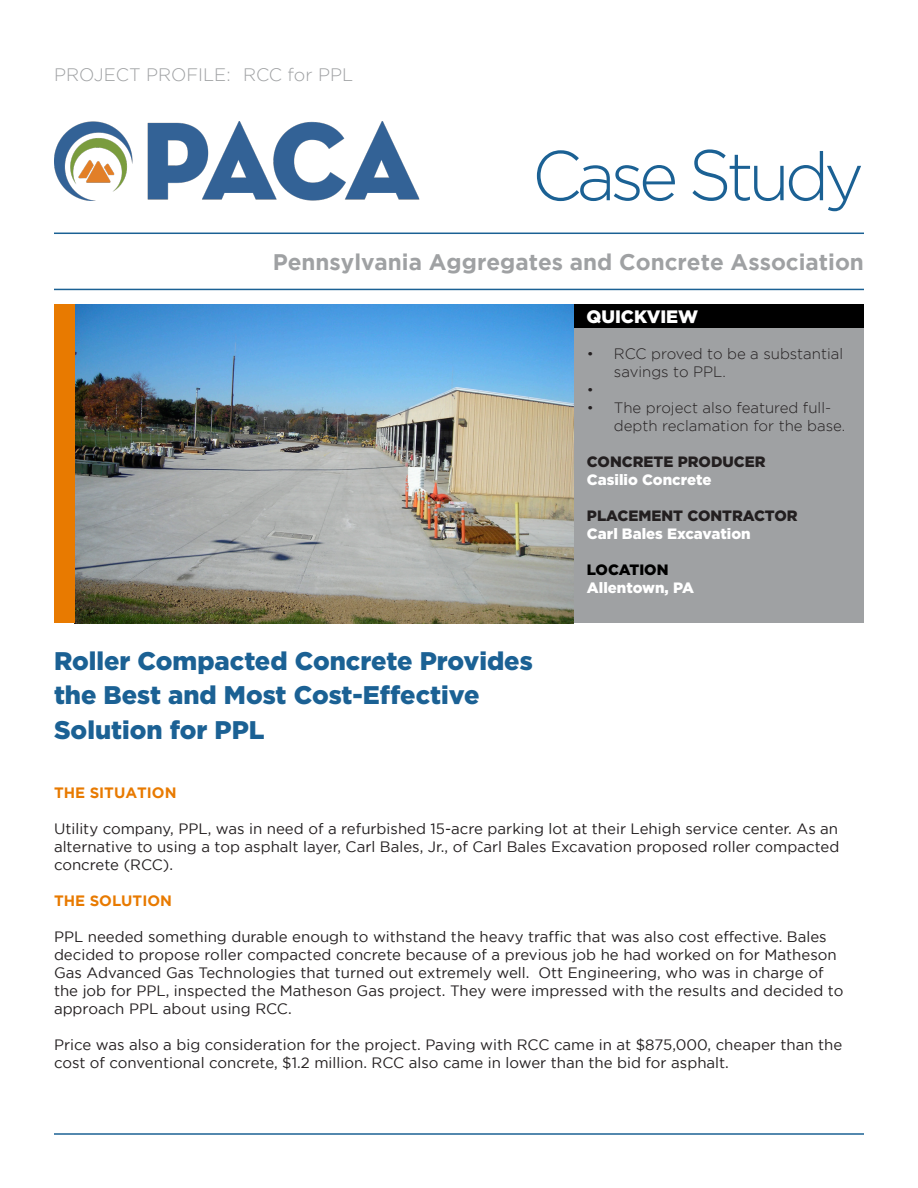
<style>
.page{position:relative;width:918px;height:1188px;background:#fff}
.page>*{position:absolute;margin:0;border:0;box-sizing:border-box;transform-origin:0 0}
.t1{font:300 67.5px "Gotham";letter-spacing:-.075em;color:#1b6194}
.t2{font:900 25.5px/34.5px "Gotham";color:#1b6194}
.t3{font:700 22.5px "Gotham";color:#9fa1a3}
.t4{font:300 18px "Gotham";color:#9fa1a3}
.t5{font:900 18px "Gotham";color:#fff}
.t6{font:15px/18px "Gotham";color:#231f20}
.t7{font:300 15px/18px "Gotham";color:#231f20}
.t8{font:900 15px "Gotham";color:#fff}
.t9{font:900 15px "Gotham";color:#231f20}
.t10{font:700 15px "Gotham";color:#e87a00}
.t11{font:900 15px "Gotham";color:#000}
.s1{font-size:70.2px}
.s2{font-size:71.55px}
</style>
<div class="page">
<img style="left:54px;top:122px;width:365px;height:78px">
<hr style="left:54px;top:233px;width:810px;height:1px;background:#1b6194">
<hr style="left:54px;top:289px;width:810px;height:1px;background:#1b6194">
<hr style="left:54px;top:1133px;width:810px;height:2px;background:#1b6194">
<div style="left:573px;top:305px;width:291px;height:23px;background:#000"></div>
<div style="left:573px;top:328px;width:291px;height:295px;background:#9fa1a3"></div>
<img style="left:75px;top:305px;width:498px;height:318px">
<div style="left:54px;top:305px;width:21px;height:318px;background:#e87a00"></div>
<p class="t4" style="left:54px;top:65px;width:301px">PROJECT PROFILE: RCC for PPL</p>
<h1 class="t1" style="left:532px;top:140px;width:334px"><span class="s1">C</span>ase <span class="s2">S</span>tudy</h1>
<h3 class="t3" style="left:273px;top:249px;width:593px">Pennsylvania Aggregates and Concrete Association</h3>
<p class="t5" style="left:586px;top:306px;width:113px">QUICKVIEW</p>
<p class="t7" style="left:614px;top:345px;width:231px;text-indent:-27px">• RCC proved to be a substantial savings to PPL.</p>
<p class="t7" style="left:587px;top:381px;width:9px">•</p>
<p class="t7" style="left:614px;top:399px;width:233px;text-indent:-27px">• The project also featured full&shy;depth reclamation for the base.</p>
<p class="t9" style="left:587px;top:453px;width:180px">CONCRETE PRODUCER</p>
<p class="t8" style="left:587px;top:471px;width:126px">Casilio Concrete</p>
<p class="t9" style="left:587px;top:507px;width:212px">PLACEMENT CONTRACTOR</p>
<p class="t8" style="left:587px;top:525px;width:165px">Carl Bales Excavation</p>
<p class="t11" style="left:587px;top:561px;width:83px">LOCATION</p>
<p class="t8" style="left:587px;top:579px;width:109px">Allentown, PA</p>
<p class="t2" style="left:54px;top:643px;width:480px">Roller Compacted Concrete Provides the Best and Most Cost-Effective<br>Solution for PPL</p>
<p class="t10" style="left:54px;top:784px;width:124px">THE SITUATION</p>
<p class="t6" style="left:54px;top:820px;width:787px;text-align:justify">Utility company, PPL, was in need of a refurbished 15-acre parking lot at their Lehigh service center. As an alternative to using a top asphalt layer, Carl Bales, Jr., of Carl Bales Excavation proposed roller compacted concrete (RCC).</p>
<p class="t10" style="left:54px;top:892px;width:120px">THE SOLUTION</p>
<p class="t6" style="left:54px;top:928px;width:791px">PPL needed something durable enough to withstand the heavy traffic that was also cost effective. Bales decided to propose roller compacted concrete because of a previous job he had worked on for Matheson Gas Advanced Gas Technologies that turned out extremely well. Ott Engineering, who was in charge of the job for PPL, inspected the Matheson Gas project. They were impressed with the results and decided to approach PPL about using RCC.</p>
<p class="t6" style="left:54px;top:1036px;width:790px">Price was also a big consideration for the project. Paving with RCC came in at $875,000, cheaper than the cost of conventional concrete, $1.2 million. RCC also came in lower than the bid for asphalt.</p>
</div>
